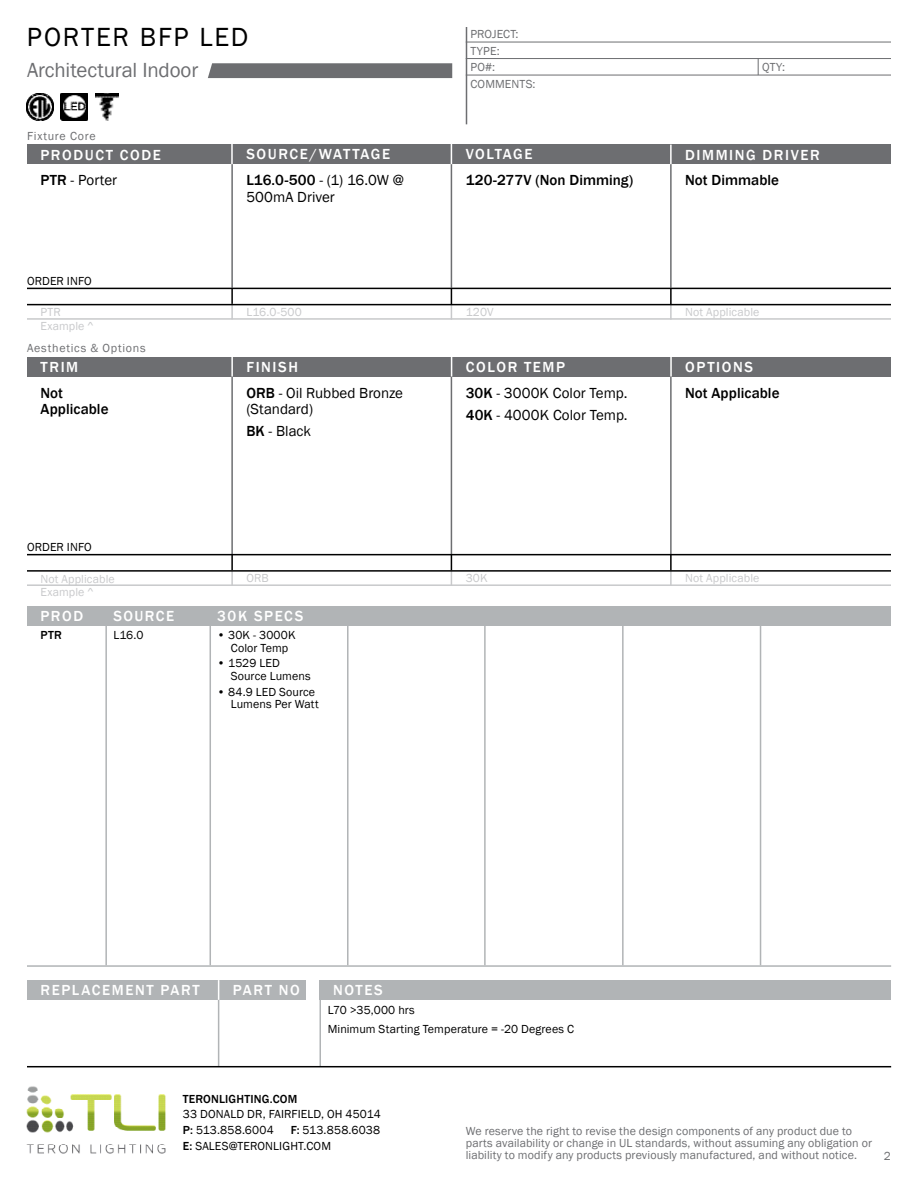
<style>
.page{position:relative;width:918px;height:1188px;background:#fff}
.page>*{position:absolute;margin:0;border:0;box-sizing:border-box;transform-origin:0 0}
.t1{font:27px "Franklin Gothic";letter-spacing:.065em;color:#000}
.t2{font:21px "Franklin Gothic";letter-spacing:-.01em;color:#6d6e71}
.t3{font:500 15px "Franklin Gothic";letter-spacing:.105em;color:#fff}
.t4{font:15px/16.5px "Franklin Gothic";color:#000}
.t5{font:500 15px "Franklin Gothic";letter-spacing:.005em;color:#000}
.t6{font:12px/12px "Franklin Gothic";letter-spacing:.01em;color:#6d6e71}
.t7{font:12px/12.8px "Franklin Gothic";letter-spacing:.01em;color:#000}
.t8{font:12px "Franklin Gothic";letter-spacing:.01em;color:#c8c9cb}
.t9{font:500 12px "Franklin Gothic";letter-spacing:.015em;color:#000}
.t10{font:12px "Franklin Gothic";letter-spacing:.065em;color:#6d6e71}
.t11{font:12px "Franklin Gothic";letter-spacing:.06em;color:#6d6e71}
.s1{font-weight:500}
</style>
<div class="page">
<hr style="left:218px;top:997px;width:1px;height:70px;background:#b1b4b6">
<hr style="left:231px;top:370px;width:2px;height:185px;background:#6d6e71">
<hr style="left:670px;top:370px;width:2px;height:185px;background:#6d6e71">
<hr style="left:451px;top:370px;width:1px;height:185px;background:#6d6e71">
<hr style="left:231px;top:158px;width:2px;height:130px;background:#6d6e71">
<hr style="left:670px;top:158px;width:2px;height:130px;background:#6d6e71">
<hr style="left:451px;top:158px;width:1px;height:130px;background:#6d6e71">
<div style="left:27px;top:145px;width:864px;height:19px;background:#6d6e71"></div>
<hr style="left:466px;top:27px;width:1px;height:97px;background:#6d6e71">
<hr style="left:466px;top:42px;width:425px;height:1px;background:#6d6e71">
<hr style="left:466px;top:58px;width:425px;height:1px;background:#6d6e71">
<hr style="left:466px;top:75px;width:425px;height:1px;background:#6d6e71">
<hr style="left:231px;top:141px;width:2px;height:23px;background:#fff">
<svg style="left:670px;top:145px;width:2px;height:19px"></svg>
<svg style="left:451px;top:145px;width:1px;height:19px"></svg>
<div style="left:27px;top:357px;width:864px;height:20px;background:#6d6e71"></div>
<div style="left:27px;top:606px;width:864px;height:20px;background:#b1b4b6"></div>
<hr style="left:231px;top:351px;width:2px;height:26px;background:#fff">
<hr style="left:670px;top:354px;width:2px;height:23px;background:#fff">
<svg style="left:451px;top:357px;width:1px;height:20px"></svg>
<div style="left:27px;top:980px;width:279px;height:20px;background:#b1b4b6"></div>
<div style="left:320px;top:980px;width:571px;height:20px;background:#b1b4b6"></div>
<svg style="left:758px;top:59px;width:1px;height:16px"></svg>
<svg style="left:670px;top:289px;width:2px;height:29px"></svg>
<svg style="left:451px;top:289px;width:1px;height:29px"></svg>
<svg style="left:231px;top:289px;width:2px;height:29px"></svg>
<hr style="left:27px;top:288px;width:864px;height:1px;background:#000">
<hr style="left:27px;top:304px;width:864px;height:1px;background:#000">
<hr style="left:27px;top:318px;width:864px;height:2px;background:#c8c9cb">
<svg style="left:670px;top:555px;width:2px;height:29px"></svg>
<svg style="left:451px;top:555px;width:1px;height:29px"></svg>
<svg style="left:231px;top:555px;width:2px;height:29px"></svg>
<hr style="left:27px;top:554px;width:864px;height:1px;background:#000">
<hr style="left:27px;top:570px;width:864px;height:2px;background:#000">
<hr style="left:27px;top:584px;width:864px;height:2px;background:#c8c9cb">
<hr style="left:105px;top:610px;width:2px;height:355px;background:#b1b4b6">
<hr style="left:622px;top:610px;width:2px;height:355px;background:#b1b4b6">
<hr style="left:760px;top:610px;width:1px;height:355px;background:#b1b4b6">
<hr style="left:210px;top:610px;width:1px;height:355px;background:#b1b4b6">
<hr style="left:347px;top:610px;width:2px;height:355px;background:#b1b4b6">
<hr style="left:484px;top:610px;width:2px;height:355px;background:#b1b4b6">
<hr style="left:27px;top:965px;width:864px;height:2px;background:#b1b4b6">
<svg style="left:218px;top:980px;width:1px;height:20px"></svg>
<hr style="left:320px;top:997px;width:1px;height:70px;background:#b1b4b6">
<svg style="left:208px;top:63px;width:244px;height:15px;background:#707174"></svg>
<img style="left:96px;top:93px;width:22px;height:27px">
<img style="left:60px;top:93px;width:27px;height:27px">
<img style="left:27px;top:93px;width:27px;height:27px">
<hr style="left:27px;top:1066px;width:864px;height:1px;background:#000">
<img style="left:26px;top:1086px;width:140px;height:68px">
<h1 class="t1" style="left:27px;top:20px;width:223px">PORTER BFP LED</h1>
<h2 class="t2" style="left:27px;top:57px;width:173px">Architectural Indoor</h2>
<p class="t11" style="left:27px;top:129px;width:70px">Fixture Core</p>
<p class="t6" style="left:470px;top:26px;width:50px;line-height:16.4px">PROJECT:<br>TYPE:</p>
<p class="t6" style="left:470px;top:78px;width:67px">COMMENTS:</p>
<p class="t6" style="left:470px;top:61px;width:26px">PO#:</p>
<p class="t6" style="left:762px;top:61px;width:24px">QTY:</p>
<p class="t3" style="left:40px;top:146px;width:122px">PRODUCT CODE</p>
<p class="t3" style="left:246px;top:145px;width:145px">SOURCE/WATTAGE</p>
<p class="t3" style="left:466px;top:145px;width:68px">VOLTAGE</p>
<p class="t3" style="left:685px;top:146px;width:136px">DIMMING DRIVER</p>
<p class="t4" style="left:40px;top:172px;width:78px"><span class="s1">PTR</span> - Porter</p>
<p class="t4" style="left:246px;top:172px;width:159px"><span class="s1">L16.0-500</span> - (1) 16.0W @<br>500mA Driver</p>
<p class="t7" style="left:27px;top:275px;width:66px">ORDER INFO</p>
<p class="t5" style="left:466px;top:171px;width:169px">120-277V (Non Dimming)</p>
<p class="t5" style="left:685px;top:171px;width:96px">Not Dimmable</p>
<p class="t8" style="left:41px;top:305px;width:22px">PTR</p>
<p class="t8" style="left:246px;top:305px;width:57px">L16.0-500</p>
<p class="t8" style="left:466px;top:305px;width:29px">120V</p>
<p class="t8" style="left:685px;top:305px;width:76px">Not Applicable</p>
<p class="t8" style="left:40px;top:319px;width:55px">Example ^</p>
<p class="t10" style="left:27px;top:341px;width:120px">Aesthetics &amp; Options</p>
<p class="t3" style="left:41px;top:358px;width:39px">TRIM</p>
<p class="t3" style="left:247px;top:358px;width:53px">FINISH</p>
<p class="t3" style="left:466px;top:358px;width:101px">COLOR TEMP</p>
<p class="t3" style="left:685px;top:358px;width:69px">OPTIONS</p>
<p class="t4" style="left:466px;top:382px;width:164px;line-height:21.9px"><span class="s1">30K</span> - 3000K Color Temp.<br><span class="s1">40K</span> - 4000K Color Temp.</p>
<p class="t4" style="left:246px;top:385px;width:158px"><span class="s1">ORB</span> - Oil Rubbed Bronze (Standard)</p>
<p class="t4" style="left:246px;top:423px;width:66px"><span class="s1">BK</span> - Black</p>
<p class="t5" style="left:40px;top:383px;width:24px">Not</p>
<p class="t5" style="left:685px;top:383px;width:96px">Not Applicable</p>
<p class="t5" style="left:40px;top:400px;width:70px">Applicable</p>
<p class="t7" style="left:27px;top:541px;width:66px">ORDER INFO</p>
<p class="t8" style="left:41px;top:571px;width:76px">Not Applicable</p>
<p class="t8" style="left:466px;top:571px;width:23px">30K</p>
<p class="t8" style="left:685px;top:571px;width:76px">Not Applicable</p>
<p class="t3" style="left:217px;top:606px;width:88px">30K SPECS</p>
<p class="t9" style="left:40px;top:628px;width:23px">PTR</p>
<p class="t7" style="left:113px;top:629px;width:32px">L16.0</p>
<p class="t8" style="left:246px;top:571px;width:24px">ORB</p>
<p class="t8" style="left:40px;top:585px;width:55px">Example ^</p>
<p class="t3" style="left:40px;top:606px;width:44px">PROD</p>
<p class="t3" style="left:113px;top:606px;width:62px">SOURCE</p>
<p class="t7" style="left:217px;top:629px;width:80px;text-align:center">• 30K - 3000K<br>Color Temp</p>
<p class="t7" style="left:231px;top:657px;width:81px;text-indent:-13px">• 1529 LED<br>Source Lumens</p>
<p class="t7" style="left:217px;top:686px;width:103px;text-align:right">• 84.9 LED Source<br>Lumens Per Watt</p>
<p class="t3" style="left:40px;top:981px;width:161px">REPLACEMENT PART</p>
<p class="t3" style="left:233px;top:981px;width:69px">PART NO</p>
<p class="t3" style="left:333px;top:981px;width:51px">NOTES</p>
<p class="t7" style="left:328px;top:1002px;width:248px;line-height:18.1px">L70 &gt;35,000 hrs<br>Minimum Starting Temperature = -20 Degrees C</p>
<p class="t9" style="left:183px;top:1091px;width:116px">TERONLIGHTING.COM</p>
<p class="t7" style="left:183px;top:1107px;width:200px;line-height:15.8px">33 DONALD DR, FAIRFIELD, OH 45014<br><span class="s1">P:</span> 513.858.6004</p>
<p class="t7" style="left:183px;top:1123px;width:199px;line-height:15.8px;text-indent:108px"><span class="s1">F:</span> 513.858.6038<br><span class="s1">E:</span> SALES@TERONLIGHT.COM</p>
<p class="t6" style="left:466px;top:1125px;width:408px">We reserve the right to revise the design components of any product due to parts availability or change in UL standards, without assuming any obligation or liability to modify any products previously manufactured, and without notice.</p>
<p class="t6" style="left:884px;top:1150px;width:9px">2</p>
</div>
